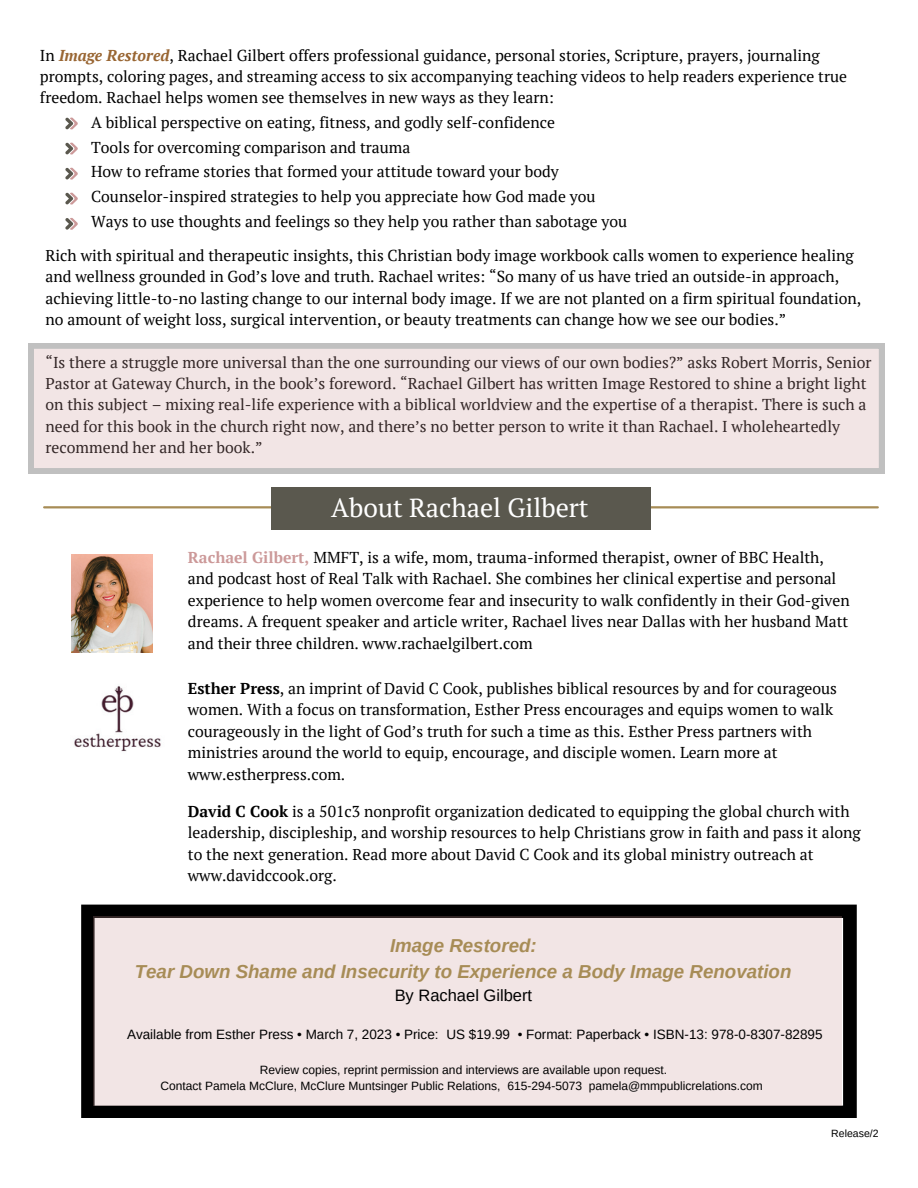
<style>
.page{position:relative;width:918px;height:1188px;background:#fff}
.page>*{position:absolute;margin:0;border:0;box-sizing:border-box;transform-origin:0 0}
.t1{font:26.25px "PT Serif";color:#fff}
.t2{font:italic 700 18.75px/26px "Arimo";color:#a78c56;text-align:center}
.t3{font:16.5px "Arimo";color:#000}
.t4{font:15.75px/21.3px "PT Serif";color:#000}
.t5{font:13.5px "Arimo";color:#000}
.t6{font:12px/16px "Arimo";color:#000;text-align:center}
.t7{font:10.5px "Arimo";color:#000}
.s1{font-weight:700;font-style:italic;color:#963}
.s2{font-weight:700;color:#c99}
.s3{font-weight:700}
</style>
<div class="page">
<div style="left:81px;top:905px;width:775px;height:213px;background:#000"></div>
<div style="left:94px;top:917px;width:748px;height:189px;background:#f2e5e5"></div>
<img style="left:71px;top:554px;width:81px;height:98px">
<img style="left:74px;top:686px;width:87px;height:66px">
<hr style="left:44px;top:506px;width:834px;height:2px;background:#a78c56">
<div style="left:271px;top:487px;width:379px;height:43px;background:#5a584e"></div>
<svg style="left:65px;top:117px;width:13px;height:13px"></svg>
<svg style="left:65px;top:142px;width:13px;height:13px"></svg>
<svg style="left:65px;top:167px;width:13px;height:13px"></svg>
<svg style="left:65px;top:192px;width:13px;height:13px"></svg>
<svg style="left:65px;top:218px;width:13px;height:12px"></svg>
<svg style="left:28px;top:343px;width:856px;height:131px;background:#ece1e1"></svg>
<p class="t4" style="left:40px;top:44px;width:809px">In <span class="s1">Image Restored</span>, Rachael Gilbert offers professional guidance, personal stories, Scripture, prayers, journaling prompts, coloring pages, and streaming access to six accompanying teaching videos to help readers experience true freedom. Rachael helps women see themselves in new ways as they learn:</p>
<p class="t4" style="left:91px;top:110px;width:538px;line-height:24.8px">A biblical perspective on eating, fitness, and godly self-confidence<br>Tools for overcoming comparison and trauma<br>How to reframe stories that formed your attitude toward your body Counselor-inspired strategies to help you appreciate how God made you Ways to use thoughts and feelings so they help you rather than sabotage you</p>
<p class="t4" style="left:46px;top:244px;width:817px">Rich with spiritual and therapeutic insights, this Christian body image workbook calls women to experience healing and wellness grounded in God’s love and truth. Rachael writes: “So many of us have tried an outside-in approach, achieving little-to-no lasting change to our internal body image. If we are not planted on a firm spiritual foundation, no amount of weight loss, surgical intervention, or beauty treatments can change how we see our bodies.”</p>
<p class="t4" style="left:46px;top:351px;width:828px">“Is there a struggle more universal than the one surrounding our views of our own bodies?” asks Robert Morris, Senior Pastor at Gateway Church, in the book’s foreword. “Rachael Gilbert has written Image Restored to shine a bright light on this subject – mixing real-life experience with a biblical worldview and the expertise of a therapist. There is such a need for this book in the church right now, and there’s no better person to write it than Rachael. I wholeheartedly recommend her and her book.”</p>
<h1 class="t1" style="left:331px;top:490px;width:259px">About Rachael Gilbert</h1>
<p class="t4" style="left:188px;top:546px;width:663px"><span class="s2">Rachael Gilbert,</span> MMFT, is a wife, mom, trauma-informed therapist, owner of BBC Health, and podcast host of Real Talk with Rachael. She combines her clinical expertise and personal experience to help women overcome fear and insecurity to walk confidently in their God-given dreams. A frequent speaker and article writer, Rachael lives near Dallas with her husband Matt and their three children. www.rachaelgilbert.com</p>
<p class="t4" style="left:188px;top:678px;width:651px"><span class="s3">Esther Press</span>, an imprint of David C Cook, publishes biblical resources by and for courageous women. With a focus on transformation, Esther Press encourages and equips women to walk courageously in the light of God’s truth for such a time as this. Esther Press partners with ministries around the world to equip, encourage, and disciple women. Learn more at www.estherpress.com.</p>
<p class="t4" style="left:188px;top:800px;width:674px"><span class="s3">David C Cook</span> is a 501c3 nonprofit organization dedicated to equipping the global church with leadership, discipleship, and worship resources to help Christians grow in faith and pass it along to the next generation. Read more about David C Cook and its global ministry outreach at www.davidccook.org.</p>
<p class="t2" style="left:135px;top:933px;width:658px">Image Restored:<br>Tear Down Shame and Insecurity to Experience a Body Image Renovation</p>
<p class="t3" style="left:395px;top:986px;width:139px">By Rachael Gilbert</p>
<p class="t5" style="left:127px;top:1027px;width:697px">Available from Esther Press • March 7, 2023 • Price: US $19.99 • Format: Paperback • ISBN-13: 978-0-8307-82895</p>
<p class="t6" style="left:161px;top:1062px;width:604px">Review copies, reprint permission and interviews are available upon request.<br>Contact Pamela McClure, McClure Muntsinger Public Relations, 615-294-5073 pamela@mmpublicrelations.com</p>
<p class="t7" style="left:831px;top:1127px;width:49px">Release/2</p>
</div>
